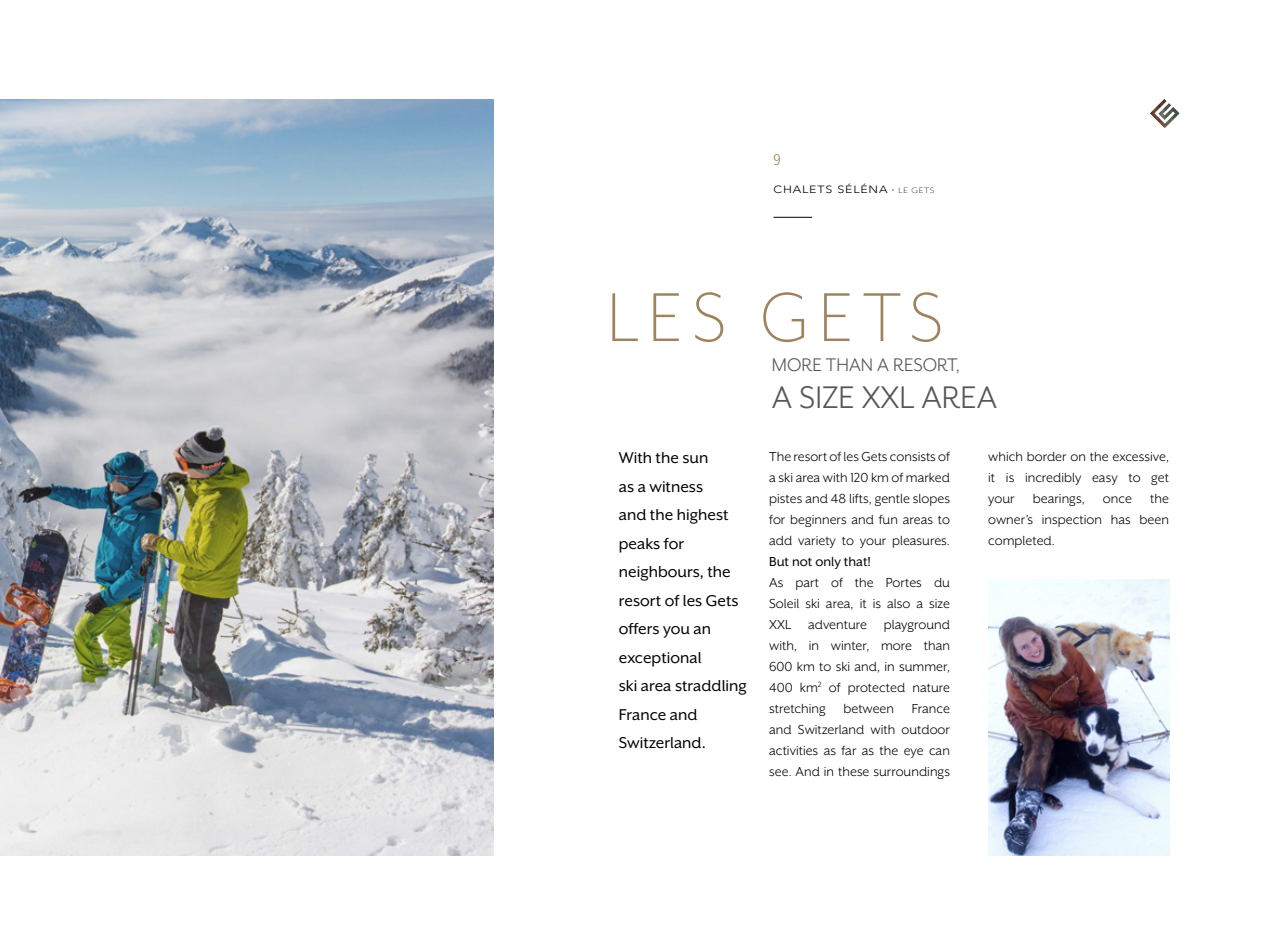
<style>
.page{position:relative;width:1276px;height:936px;background:#fff}
.page>*{position:absolute;margin:0;border:0;box-sizing:border-box;transform-origin:0 0}
.t1{font:300 79.5px "Mr Eaves XL San OT";letter-spacing:.12em;color:#9f835e}
.t2{font:36px "Mr Eaves XL San OT";color:#575756}
.t3{font:21px "Mr Eaves XL San OT";color:#575756}
.t4{font:18px/28.5px "Mr Eaves XL San OT";color:#000}
.t5{font:18px "Mr Eaves XL Mod Nar OT";color:#9f835e}
.t6{font:15px/21px "Mr Eaves XL San OT";color:#000;text-align:justify}
.t7{font:15px "Mr Eaves XL San OT";color:#000}
.t8{font:300 10.5px "Avenir";letter-spacing:.07em;color:#000;scale:1.18 1}
.s1{font-family:"Mr Eaves XL San OT"}
.s2{font-family:"Mr Eaves XL San OT";font-size:9px}
</style>
<div class="page">
<hr style="left:773px;top:217px;width:39px;height:1px;background:#000">
<img style="left:0;top:99px;width:493px;height:756px">
<img style="left:988px;top:579px;width:181px;height:276px">
<svg style="left:1150px;top:99px;width:17px;height:23px"></svg>
<img style="left:1158px;top:103px;width:21px;height:25px">
<p class="t5" style="left:773px;top:150px;width:9px">9</p>
<p class="t8" style="left:773px;top:183px;width:138px">CHALETS SÉLÉNA <span class="s1">•</span> <span class="s2">LE GETS</span></p>
<h1 class="t1" style="left:607px;top:274px;width:337px">LES GETS</h1>
<p class="t4" style="left:619px;top:443px;width:130px">With the sun<br>as a witness<br>and the highest peaks for neighbours, the resort of les Gets offers you an exceptional<br>ski area straddling<br>France and<br>Switzerland.</p>
<h3 class="t3" style="left:772px;top:354px;width:189px">MORE THAN A RESORT,</h3>
<h2 class="t2" style="left:772px;top:379px;width:227px">A SIZE XXL AREA</h2>
<p class="t6" style="left:769px;top:446px;width:182px">The resort of les Gets consists of a ski area with 120 km of marked pistes and 48 lifts, gentle slopes for beginners and fun areas to add variety to your pleasures.</p>
<p class="t7" style="left:769px;top:554px;width:103px">But not only that!</p>
<p class="t6" style="left:769px;top:572px;width:182px">As part of the Portes du Soleil ski area, it is also a size XXL adventure playground with, in winter, more than 600 km to ski and, in summer, 400 km<sup>2</sup> of protected nature stretching between France and Switzerland with outdoor activities as far as the eye can see. And in these surroundings</p>
<p class="t6" style="left:988px;top:446px;width:182px">which border on the excessive, it is incredibly easy to get your bearings, once the owner’s inspection has been completed.</p>
</div>
